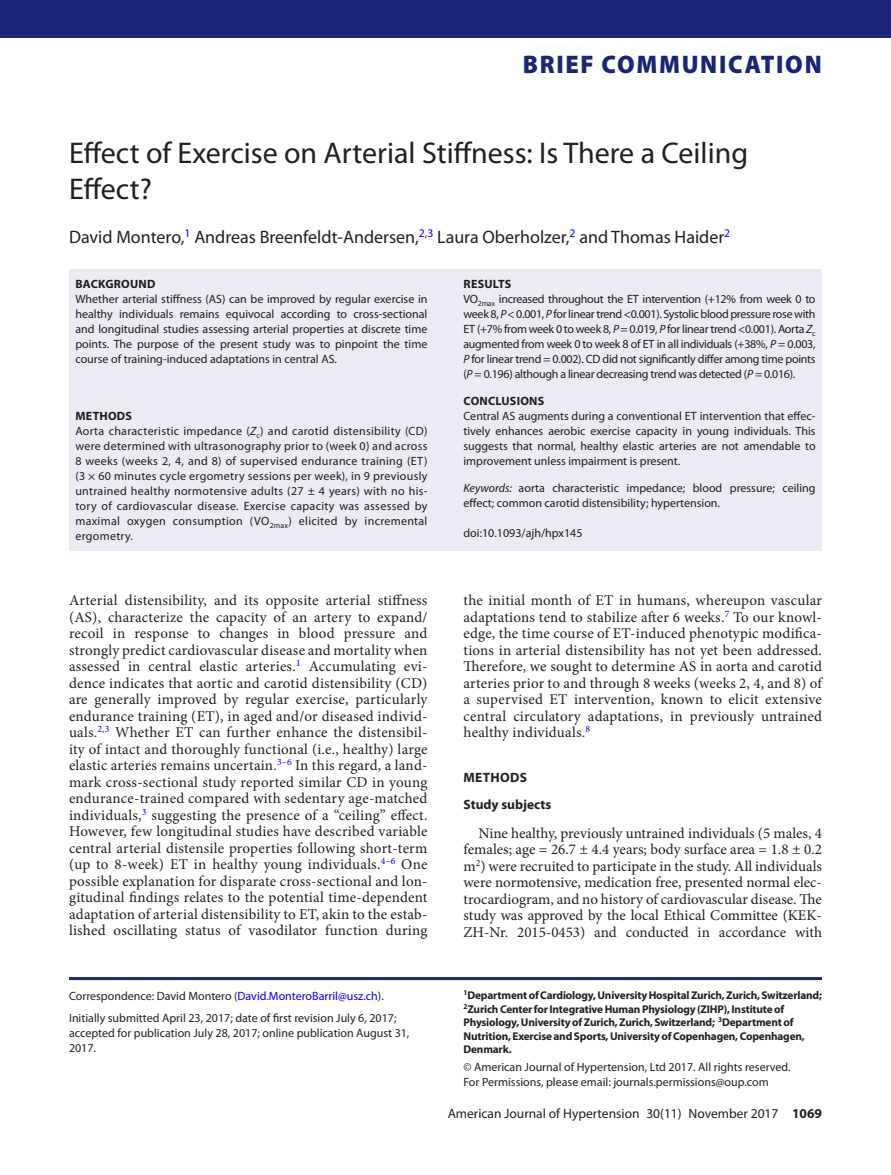
<style>
.page{position:relative;width:891px;height:1175px;background:#fff}
.page>*{position:absolute;margin:0;border:0;box-sizing:border-box;transform-origin:0 0}
.t1{font:30px/36px "Myriad Pro";color:#231f20}
.t2{font:900 25.5px "Myriad Pro";letter-spacing:.07em;color:#192575;scale:.95 1}
.t3{font:18px "Myriad Pro";color:#231f20}
.t4{font:15px/16.5px "Minion Pro";letter-spacing:.01em;color:#231f20;text-align:justify}
.t5{font:13.5px "Myriad Pro";color:#231f20}
.t6{font:700 13.5px/27px "Myriad Pro";color:#231f20}
.t7{font:12px/15px "Myriad Pro";color:#231f20}
.t8{font:12px/15px "Myriad Pro";letter-spacing:.025em;color:#231f20}
.t9{font:12px/15px "Myriad Pro";letter-spacing:-.025em;color:#231f20}
.t10{font:700 12px "Myriad Pro";letter-spacing:.02em;color:#231f20}
.t11{font:700 11.25px/13.5px "Myriad Pro";letter-spacing:-.015em;color:#231f20}
.s1{font-weight:700}
.s2{font-style:italic}
.s3{color:#00f}
</style>
<div class="page">
<div style="left:0;top:0;width:891px;height:38px;background:#192575"></div>
<div style="left:69px;top:269px;width:753px;height:282px;background:#ebebf4"></div>
<hr style="left:69px;top:977px;width:753px;height:3px;background:#192575">
<h2 class="t2" style="left:523px;top:50px;width:316px">BRIEF COMMUNICATION</h2>
<h1 class="t1" style="left:69px;top:135px;width:681px">Effect of Exercise on Arterial Stiffness: Is There a Ceiling<br>Effect?</h1>
<p class="t3" style="left:69px;top:225px;width:663px">David Montero,<sup>1</sup> Andreas Breenfeldt-Andersen,<sup>2</sup><sup>,</sup><sup>3</sup> Laura Oberholzer,<sup>2</sup> and Thomas Haider<sup>2</sup></p>
<p class="t10" style="left:75px;top:276px;width:82px">BACKGROUND</p>
<p class="t7" style="left:75px;top:291px;width:354px;text-align:justify">Whether arterial stiffness (AS) can be improved by regular exercise in healthy individuals remains equivocal according to cross-sectional and longitudinal studies assessing arterial properties at discrete time points. The purpose of the present study was to pinpoint the time course of training-induced adaptations in central AS.</p>
<p class="t9" style="left:463px;top:276px;width:354px"><span class="s1">RESULTS<br></span>VO<sub>2max</sub> increased throughout the ET intervention (+12% from week 0 to week 8, <span class="s2">P</span> &lt; 0.001, <span class="s2">P</span> for linear trend &lt;0.001). Systolic blood pressure rose with ET (+7% from week 0 to week 8, <span class="s2">P</span> = 0.019, <span class="s2">P</span> for linear trend &lt;0.001). Aorta <span class="s2">Z</span><sub>c </sub>augmented from week 0 to week 8 of ET in all individuals (+38%, <span class="s2">P</span> = 0.003, <span class="s2">P</span> for linear trend = 0.002). CD did not significantly differ among time points (<span class="s2">P</span> = 0.196) although a linear decreasing trend was detected (<span class="s2">P</span> = 0.016).</p>
<p class="t10" style="left:464px;top:393px;width:82px">CONCLUSIONS</p>
<p class="t7" style="left:463px;top:408px;width:354px;text-align:justify">Central AS augments during a conventional ET intervention that effec&shy;tively enhances aerobic exercise capacity in young individuals. This suggests that normal, healthy elastic arteries are not amendable to improvement unless impairment is present.</p>
<p class="t7" style="left:463px;top:480px;width:354px"><span class="s2">Keywords:</span> aorta characteristic impedance; blood pressure; ceiling effect; common carotid distensibility; hypertension.</p>
<p class="t7" style="left:463px;top:525px;width:121px">doi:10.1093/ajh/hpx145</p>
<p class="t8" style="left:75px;top:408px;width:354px"><span class="s1">METHODS<br></span>Aorta characteristic impedance (<span class="s2">Z</span><sub>c</sub>) and carotid distensibility (CD) were determined with ultrasonography prior to (week 0) and across 8 weeks (weeks 2, 4, and 8) of supervised endurance training (ET) (3 × 60 minutes cycle ergometry sessions per week), in 9 previously untrained healthy normotensive adults (27 ± 4 years) with no his&shy;tory of cardiovascular disease. Exercise capacity was assessed by maximal oxygen consumption (VO<sub>2max</sub>) elicited by incremental ergometry.</p>
<p class="t4" style="left:69px;top:592px;width:360px">Arterial distensibility, and its opposite arterial stiffness (AS), characterize the capacity of an artery to expand/ recoil in response to changes in blood pressure and strongly predict cardiovascular disease and mortality when assessed in central elastic arteries.<sup>1</sup> Accumulating evi&shy;dence indicates that aortic and carotid distensibility (CD) are generally improved by regular exercise, particularly endurance training (ET), in aged and/or diseased individ&shy;uals.<sup>2</sup><sup>,</sup><sup>3</sup> Whether ET can further enhance the distensibil&shy;ity of intact and thoroughly functional (i.e., healthy) large elastic arteries remains uncertain.<sup>3–6</sup> In this regard, a land&shy;mark cross-sectional study reported similar CD in young endurance-trained compared with sedentary age-matched individuals,<sup>3</sup> suggesting the presence of a “ceiling” effect.<br>However, few longitudinal studies have described variable central arterial distensile properties following short-term (up to 8-week) ET in healthy young individuals.<sup>4–6</sup> One possible explanation for disparate cross-sectional and lon&shy;gitudinal findings relates to the potential time-dependent adaptation of arterial distensibility to ET, akin to the estab&shy;lished oscillating status of vasodilator function during</p>
<p class="t4" style="left:463px;top:592px;width:360px">the initial month of ET in humans, whereupon vascular adaptations tend to stabilize after 6 weeks.<sup>7</sup> To our knowl&shy;edge, the time course of ET-induced phenotypic modifica&shy;tions in arterial distensibility has not yet been addressed.<br>Therefore, we sought to determine AS in aorta and carotid arteries prior to and through 8 weeks (weeks 2, 4, and 8) of a supervised ET intervention, known to elicit extensive central circulatory adaptations, in previously untrained healthy individuals.<sup>8</sup></p>
<p class="t6" style="left:463px;top:763px;width:89px">METHODS<br>Study subjects</p>
<p class="t4" style="left:463px;top:824px;width:360px;text-indent:15px">Nine healthy, previously untrained individuals (5 males, 4 females; age = 26.7 ± 4.4 years; body surface area = 1.8 ± 0.2 m<sup>2</sup>) were recruited to participate in the study. All individuals were normotensive, medication free, presented normal elec&shy;trocardiogram, and no history of cardiovascular disease. The study was approved by the local Ethical Committee (KEK-ZH-Nr. 2015-0453) and conducted in accordance with</p>
<p class="t7" style="left:69px;top:984px;width:329px;line-height:22.5px">Correspondence: David Montero (<span class="s3">David.MonteroBarril@usz.ch</span>).<br>Initially submitted April 23, 2017; date of first revision July 6, 2017;</p>
<p class="t7" style="left:69px;top:1025px;width:342px">accepted for publication July 28, 2017; online publication August 31,<br>2017.</p>
<p class="t11" style="left:463px;top:988px;width:360px"><sup>1</sup>Department of Cardiology, University Hospital Zurich, Zurich, Switzerland; <sup>2</sup>Zurich Center for Integrative Human Physiology (ZIHP), Institute of Physiology, University of Zurich, Zurich, Switzerland; <sup>3</sup>Department of Nutrition, Exercise and Sports, University of Copenhagen, Copenhagen, Denmark.</p>
<p class="t7" style="left:463px;top:1058px;width:329px">© American Journal of Hypertension, Ltd 2017. All rights reserved.<br>For Permissions, please email: journals.permissions@oup.com</p>
<p class="t5" style="left:448px;top:1105px;width:376px">American Journal of Hypertension 30(11) November 2017 <span class="s1">1069</span></p>
</div>
